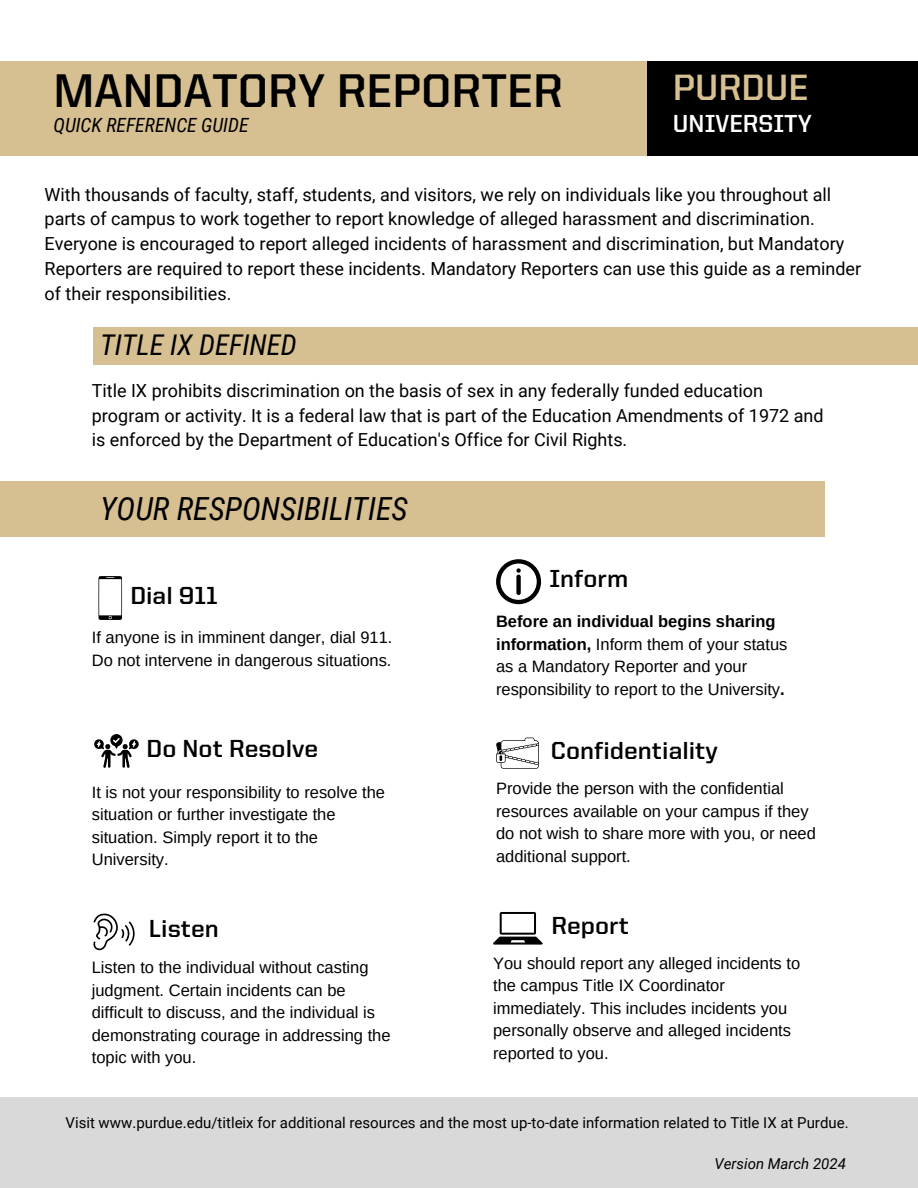
<style>
.page{position:relative;width:918px;height:1188px;background:#fff}
.page>*{position:absolute;margin:0;border:0;box-sizing:border-box;transform-origin:0 0}
.t1{font:700 47.4px "United Sans Reg";color:#000}
.t2{font:700 36.75px "United Sans Reg";color:#d6bf91}
.t3{font:italic 31.95px "Roboto Condensed";color:#000}
.t4{font:italic 28.65px "Roboto Condensed";color:#000}
.t5{font:700 24.75px "United Sans Reg";color:#000}
.t6{font:700 24.75px "United Sans Reg";color:#fff}
.t7{font:italic 19.65px "Roboto Condensed";color:#000}
.t8{font:18px/24.8px "Roboto";color:#000}
.t9{font:16.5px/22.5px "Arimo";color:#000}
.t10{font:15px "Roboto";color:#000}
.t11{font:italic 15px "Roboto";color:#000}
.s1{font-weight:700}
</style>
<div class="page">
<div style="left:94px;top:327px;width:824px;height:38px;background:#d6bf91"></div>
<div style="left:0;top:1097px;width:918px;height:91px;background:#d9d9d9"></div>
<div style="left:0;top:481px;width:825px;height:56px;background:#d6bf91"></div>
<div style="left:0;top:61px;width:648px;height:94px;background:#d6bf91"></div>
<div style="left:648px;top:61px;width:270px;height:94px;background:#000"></div>
<svg style="left:493px;top:912px;width:50px;height:33px"></svg>
<svg style="left:98px;top:576px;width:24px;height:44px"></svg>
<svg style="left:93px;top:913px;width:42px;height:37px"></svg>
<svg style="left:496px;top:738px;width:43px;height:31px"></svg>
<svg style="left:496px;top:559px;width:45px;height:45px"></svg>
<svg style="left:94px;top:734px;width:45px;height:34px"></svg>
<h1 class="t1" style="left:54px;top:71px;width:511px">MANDATORY REPORTER</h1>
<p class="t2" style="left:673px;top:72px;width:137px">PURDUE</p>
<h2 class="t6" style="left:673px;top:113px;width:140px">UNIVERSITY</h2>
<p class="t7" style="left:54px;top:114px;width:197px">QUICK REFERENCE GUIDE</p>
<p class="t8" style="left:45px;top:182px;width:818px">With thousands of faculty, staff, students, and visitors, we rely on individuals like you throughout all parts of campus to work together to report knowledge of alleged harassment and discrimination.<br>Everyone is encouraged to report alleged incidents of harassment and discrimination, but Mandatory Reporters are required to report these incidents. Mandatory Reporters can use this guide as a reminder of their responsibilities.</p>
<p class="t4" style="left:100px;top:329px;width:198px">TITLE IX DEFINED</p>
<h4 class="t8" style="left:92px;top:378px;width:733px">Title IX prohibits discrimination on the basis of sex in any federally funded education program or activity. It is a federal law that is part of the Education Amendments of 1972 and is enforced by the Department of Education's Office for Civil Rights.</h4>
<h5 class="t3" style="left:100px;top:490px;width:309px">YOUR RESPONSIBILITIES</h5>
<p class="t5" style="left:130px;top:585px;width:89px">Dial 911</p>
<h6 class="t9" style="left:92px;top:626px;width:302px">If anyone is in imminent danger, dial 911.<br>Do not intervene in dangerous situations.</h6>
<h6 class="t5" style="left:147px;top:738px;width:173px">Do Not Resolve</h6>
<p class="t9" style="left:92px;top:781px;width:295px">It is not your responsibility to resolve the situation or further investigate the situation. Simply report it to the<br>University.</p>
<h6 class="t5" style="left:149px;top:918px;width:71px">Listen</h6>
<p class="t9" style="left:92px;top:956px;width:300px">Listen to the individual without casting judgment. Certain incidents can be difficult to discuss, and the individual is demonstrating courage in addressing the topic with you.</p>
<p class="t5" style="left:549px;top:569px;width:80px">Inform</p>
<h6 class="t9" style="left:496px;top:610px;width:293px"><span class="s1">Before an individual begins sharing information,</span> Inform them of your status as a Mandatory Reporter and your responsibility to report to the University<span class="s1">.</span></h6>
<p class="t5" style="left:551px;top:740px;width:169px">Confidentiality</p>
<p class="t9" style="left:496px;top:777px;width:321px">Provide the person with the confidential resources available on your campus if they do not wish to share more with you, or need additional support.</p>
<p class="t5" style="left:551px;top:915px;width:79px">Report</p>
<h3 class="t9" style="left:493px;top:952px;width:309px">You should report any alleged incidents to the campus Title IX Coordinator immediately. This includes incidents you personally observe and alleged incidents reported to you.</h3>
<p class="t10" style="left:65px;top:1114px;width:785px">Visit www.purdue.edu/titleix for additional resources and the most up-to-date information related to Title IX at Purdue.</p>
<h6 class="t11" style="left:714px;top:1155px;width:133px">Version March 2024</h6>
</div>
